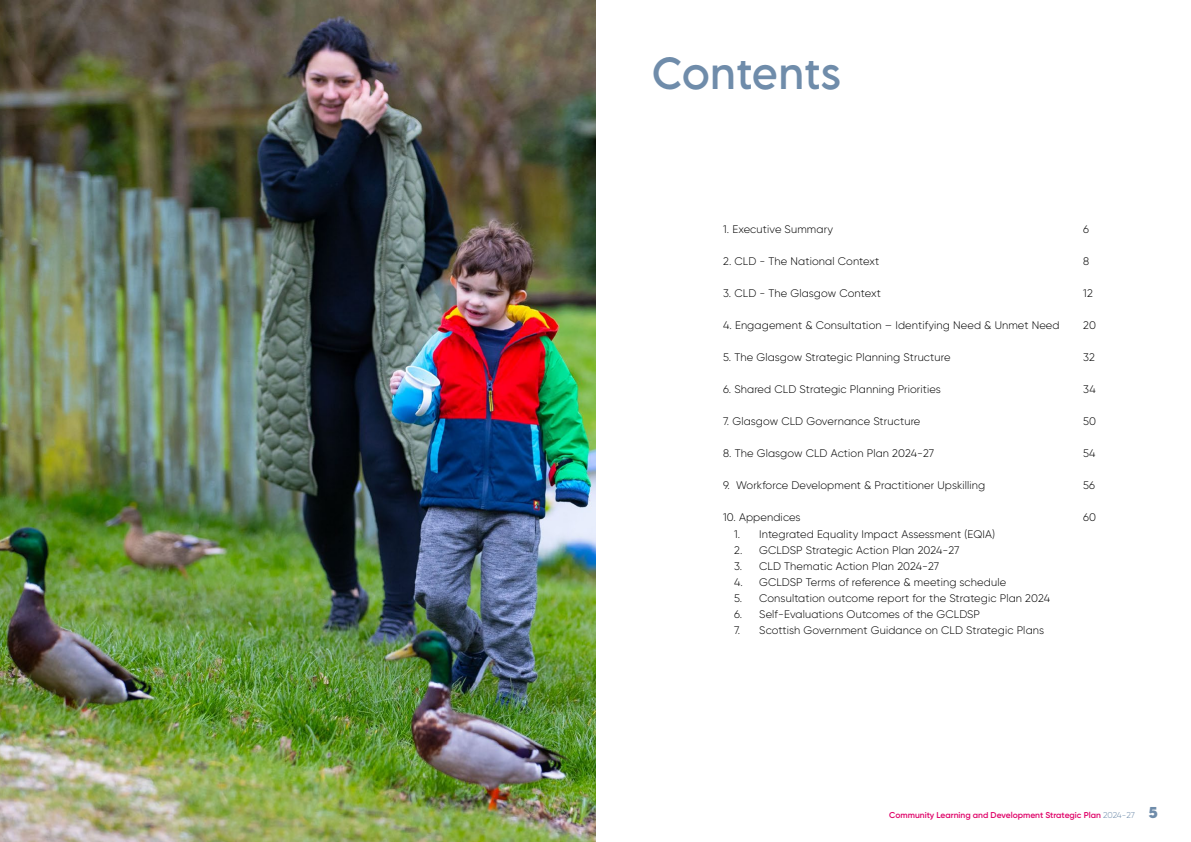
<style>
.page{position:relative;width:1191px;height:842px;background:#fff}
.page>*{position:absolute;margin:0;border:0;box-sizing:border-box;transform-origin:0 0}
.t1{font:40px "LEMONMILK Pro";letter-spacing:.01em;color:#6f8caa}
.body_text{font:300 11px "Gilroy";letter-spacing:.01em;color:#000}
.t2{font:600 8.5px "Gilroy";color:#df0067}
.s1{font-weight:300;color:#6f8caa}
.s2{font-family:"LEMONMILK Pro";font-weight:700;font-size:14px;color:#6f8caa}
</style>
<div class="page">
<img style="left:0;top:1px;width:595px;height:841px">
<p class="t1" style="left:652px;top:47px;width:190px">Contents</p>
<p class="body_text" style="left:723px;top:222px;width:111px">1. Executive Summary</p>
<p class="body_text" style="left:1083px;top:222px;width:7px">6</p>
<p class="body_text" style="left:723px;top:254px;width:158px">2. CLD - The National Context</p>
<p class="body_text" style="left:1083px;top:254px;width:8px">8</p>
<p class="body_text" style="left:723px;top:287px;width:159px">3. CLD - The Glasgow Context</p>
<p class="body_text" style="left:1083px;top:287px;width:11px">12</p>
<p class="body_text" style="left:723px;top:319px;width:338px">4. Engagement &amp; Consultation – Identifying Need &amp; Unmet Need</p>
<p class="body_text" style="left:1083px;top:319px;width:14px">20</p>
<p class="body_text" style="left:723px;top:351px;width:229px">5. The Glasgow Strategic Planning Structure</p>
<p class="body_text" style="left:1083px;top:351px;width:13px">32</p>
<p class="body_text" style="left:723px;top:383px;width:219px">6. Shared CLD Strategic Planning Priorities</p>
<p class="body_text" style="left:1083px;top:383px;width:14px">34</p>
<p class="body_text" style="left:723px;top:415px;width:199px">7. Glasgow CLD Governance Structure</p>
<p class="body_text" style="left:1083px;top:415px;width:14px">50</p>
<p class="body_text" style="left:723px;top:447px;width:212px">8. The Glasgow CLD Action Plan 2024-27</p>
<p class="body_text" style="left:1083px;top:447px;width:14px">54</p>
<p class="body_text" style="left:723px;top:479px;width:264px">9. Workforce Development &amp; Practitioner Upskilling</p>
<p class="body_text" style="left:1083px;top:479px;width:13px">56</p>
<p class="body_text" style="left:723px;top:511px;width:79px">10. Appendices</p>
<p class="body_text" style="left:1083px;top:511px;width:14px">60</p>
<p class="body_text" style="left:734px;top:527px;width:262px">1. Integrated Equality Impact Assessment (EQIA)</p>
<p class="body_text" style="left:734px;top:543px;width:227px">2. GCLDSP Strategic Action Plan 2024-27</p>
<p class="body_text" style="left:734px;top:559px;width:207px">3. CLD Thematic Action Plan 2024-27</p>
<p class="body_text" style="left:734px;top:575px;width:273px">4. GCLDSP Terms of reference &amp; meeting schedule</p>
<p class="body_text" style="left:734px;top:591px;width:317px">5. Consultation outcome report for the Strategic Plan 2024</p>
<p class="body_text" style="left:734px;top:607px;width:247px">6. Self-Evaluations Outcomes of the GCLDSP</p>
<p class="body_text" style="left:734px;top:623px;width:312px">7. Scottish Government Guidance on CLD Strategic Plans</p>
<p class="t2" style="left:889px;top:810px;width:270px">Community Learning and Development Strategic Plan <span class="s1">2024-27</span> <span class="s2">5</span></p>
</div>
